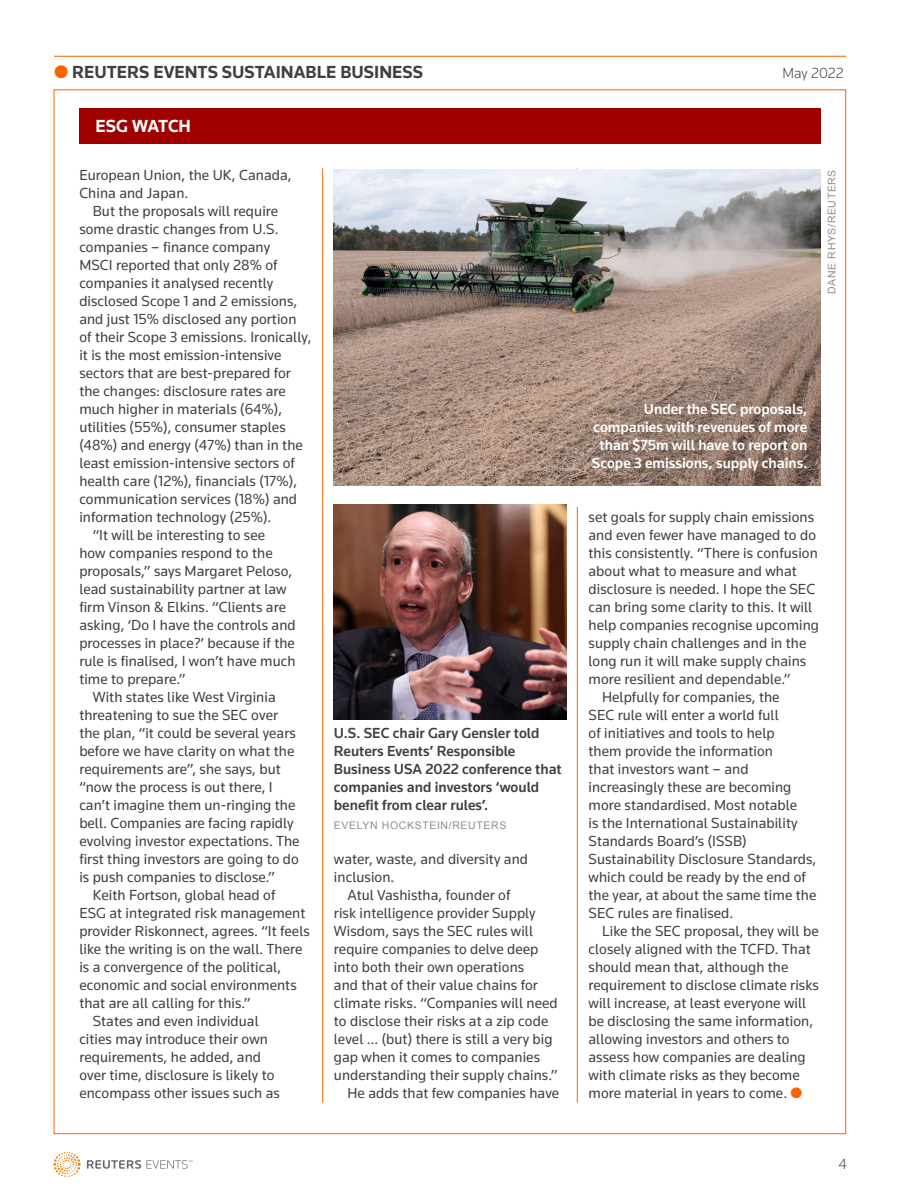
<style>
.page{position:relative;width:900px;height:1200px;background:#fff}
.page>*{position:absolute;margin:0;border:0;box-sizing:border-box;transform-origin:0 0}
.t1{font:700 18px "Knowledge 2017";color:#404040}
.t2{font:700 18px "Knowledge 2017";letter-spacing:-.01em;color:#fff}
.t3{font:15px/18px "Knowledge 2017";letter-spacing:.005em;color:#404040}
.t4{font:500 15px/18px "Knowledge 2017";color:#404040}
.t5{font:500 15px/18px "Knowledge 2017";color:#fff;text-align:right}
.t6{font:300 15px "Knowledge 2017";color:#404040}
.t7{font:10.5px "Arial";letter-spacing:.06em;color:#8d8d8d}
.s1{color:#fa6400}
</style>
<div class="page">
<hr style="left:54px;top:56px;width:792px;height:1px;background:#fa6400">
<svg style="left:87px;top:1160px;width:105px;height:9px"></svg>
<svg style="left:53px;top:1152px;width:28px;height:25px"></svg>
<hr style="left:322px;top:168px;width:1px;height:934px;background:#fa6400">
<hr style="left:577px;top:507px;width:1px;height:595px;background:#fa6400">
<img style="left:334px;top:170px;width:487px;height:316px">
<img style="left:334px;top:504px;width:232px;height:216px">
<div style="left:79px;top:108px;width:742px;height:36px;background:#a00000"></div>
<p class="t1" style="left:54px;top:61px;width:370px"><span class="s1">●</span> REUTERS EVENTS SUSTAINABLE BUSINESS</p>
<p class="t2" style="left:96px;top:115px;width:97px">ESG WATCH</p>
<p class="t3" style="left:79px;top:166px;width:214px">European Union, the UK, Canada,<br>China and Japan.</p>
<p class="t3" style="left:93px;top:202px;width:187px">But the proposals will require</p>
<p class="t3" style="left:79px;top:220px;width:201px">some drastic changes from U.S.</p>
<p class="t3" style="left:79px;top:238px;width:192px">companies – finance company</p>
<p class="t3" style="left:79px;top:256px;width:200px">MSCI reported that only 28% of</p>
<p class="t3" style="left:79px;top:274px;width:195px">companies it analysed recently</p>
<p class="t3" style="left:79px;top:292px;width:219px">disclosed Scope 1 and 2 emissions,</p>
<p class="t3" style="left:79px;top:310px;width:219px">and just 15% disclosed any portion</p>
<p class="t3" style="left:79px;top:328px;width:234px">of their Scope 3 emissions. Ironically,</p>
<p class="t3" style="left:79px;top:346px;width:204px">it is the most emission-intensive</p>
<p class="t3" style="left:79px;top:364px;width:213px">sectors that are best-prepared for</p>
<p class="t3" style="left:79px;top:382px;width:208px">the changes: disclosure rates are</p>
<p class="t3" style="left:79px;top:400px;width:204px">much higher in materials (64%),</p>
<p class="t3" style="left:79px;top:418px;width:208px">utilities (55%), consumer staples</p>
<p class="t3" style="left:79px;top:436px;width:225px">(48%) and energy (47%) than in the</p>
<p class="t3" style="left:79px;top:454px;width:217px">least emission-intensive sectors of</p>
<p class="t3" style="left:79px;top:472px;width:219px">health care (12%), financials (17%),</p>
<p class="t3" style="left:79px;top:490px;width:219px">communication services (18%) and</p>
<p class="t3" style="left:79px;top:508px;width:194px">information technology (25%).</p>
<p class="t3" style="left:93px;top:526px;width:174px">“It will be interesting to see</p>
<p class="t3" style="left:79px;top:544px;width:195px">how companies respond to the</p>
<p class="t3" style="left:79px;top:562px;width:214px">proposals,” says Margaret Peloso,</p>
<p class="t3" style="left:79px;top:580px;width:209px">lead sustainability partner at law</p>
<p class="t3" style="left:79px;top:598px;width:208px">firm Vinson &amp; Elkins. “Clients are</p>
<p class="t3" style="left:79px;top:616px;width:218px">asking, ‘Do I have the controls and</p>
<p class="t3" style="left:79px;top:634px;width:217px">processes in place?’ because if the</p>
<p class="t3" style="left:79px;top:652px;width:218px">rule is finalised, I won’t have much</p>
<p class="t3" style="left:79px;top:670px;width:108px">time to prepare.”</p>
<p class="t3" style="left:93px;top:688px;width:184px">With states like West Virginia</p>
<p class="t3" style="left:79px;top:706px;width:200px">threatening to sue the SEC over</p>
<p class="t3" style="left:79px;top:724px;width:218px">the plan, “it could be several years</p>
<p class="t3" style="left:79px;top:742px;width:217px">before we have clarity on what the</p>
<p class="t3" style="left:79px;top:760px;width:203px">requirements are”, she says, but</p>
<p class="t3" style="left:79px;top:778px;width:195px">“now the process is out there, I</p>
<p class="t3" style="left:79px;top:796px;width:218px">can’t imagine them un-ringing the</p>
<p class="t3" style="left:79px;top:814px;width:216px">bell. Companies are facing rapidly</p>
<p class="t3" style="left:79px;top:832px;width:222px">evolving investor expectations. The</p>
<p class="t3" style="left:79px;top:850px;width:221px">first thing investors are going to do</p>
<p class="t3" style="left:79px;top:868px;width:197px">is push companies to disclose.”</p>
<p class="t3" style="left:93px;top:886px;width:184px">Keith Fortson, global head of</p>
<p class="t3" style="left:79px;top:904px;width:228px">ESG at integrated risk management</p>
<p class="t3" style="left:79px;top:922px;width:232px">provider Riskonnect, agrees. “It feels</p>
<p class="t3" style="left:79px;top:940px;width:225px">like the writing is on the wall. There</p>
<p class="t3" style="left:79px;top:958px;width:203px">is a convergence of the political,</p>
<p class="t3" style="left:79px;top:976px;width:219px">economic and social environments</p>
<p class="t3" style="left:79px;top:994px;width:173px">that are all calling for this.”</p>
<p class="t3" style="left:93px;top:1012px;width:167px">States and even individual</p>
<p class="t3" style="left:79px;top:1030px;width:190px">cities may introduce their own</p>
<p class="t3" style="left:79px;top:1048px;width:183px">requirements, he added, and</p>
<p class="t3" style="left:79px;top:1066px;width:197px">over time, disclosure is likely to</p>
<p class="t3" style="left:79px;top:1084px;width:202px">encompass other issues such as</p>
<p class="t4" style="left:334px;top:724px;width:229px">U.S. SEC chair Gary Gensler told<br>Reuters Events’ Responsible<br>Business USA 2022 conference that companies and investors ‘would benefit from clear rules’.</p>
<p class="t7" style="left:334px;top:819px;width:174px">EVELYN HOCKSTEIN/REUTERS</p>
<p class="t3" style="left:334px;top:850px;width:196px">water, waste, and diversity and inclusion.</p>
<p class="t3" style="left:347px;top:886px;width:165px">Atul Vashistha, founder of</p>
<p class="t3" style="left:334px;top:904px;width:203px">risk intelligence provider Supply</p>
<p class="t3" style="left:334px;top:922px;width:201px">Wisdom, says the SEC rules will</p>
<p class="t3" style="left:334px;top:940px;width:206px">require companies to delve deep</p>
<p class="t3" style="left:334px;top:958px;width:192px">into both their own operations</p>
<p class="t3" style="left:334px;top:976px;width:206px">and that of their value chains for</p>
<p class="t3" style="left:334px;top:994px;width:225px">climate risks. “Companies will need</p>
<p class="t3" style="left:334px;top:1012px;width:216px">to disclose their risks at a zip code</p>
<p class="t3" style="left:334px;top:1030px;width:220px">level … (but) there is still a very big</p>
<p class="t3" style="left:334px;top:1048px;width:208px">gap when it comes to companies</p>
<p class="t3" style="left:334px;top:1066px;width:225px">understanding their supply chains.”</p>
<p class="t3" style="left:347px;top:1084px;width:213px">He adds that few companies have</p>
<p class="t6" style="left:783px;top:64px;width:63px">May 2022</p>
<p class="t7" style="left:825px;top:294px;width:126px;rotate:-90deg">DANE RHYS/REUTERS</p>
<p class="t5" style="left:592px;top:400px;width:217px">Under the SEC proposals, companies with revenues of more than $75m will have to report on<br>Scope 3 emissions, supply chains.</p>
<p class="t3" style="left:589px;top:508px;width:227px">set goals for supply chain emissions</p>
<p class="t3" style="left:589px;top:526px;width:229px">and even fewer have managed to do</p>
<p class="t3" style="left:589px;top:544px;width:231px">this consistently. “There is confusion</p>
<p class="t3" style="left:589px;top:562px;width:210px">about what to measure and what</p>
<p class="t3" style="left:589px;top:580px;width:228px">disclosure is needed. I hope the SEC</p>
<p class="t3" style="left:589px;top:598px;width:225px">can bring some clarity to this. It will</p>
<p class="t3" style="left:589px;top:616px;width:232px">help companies recognise upcoming</p>
<p class="t3" style="left:589px;top:634px;width:219px">supply chain challenges and in the</p>
<p class="t3" style="left:589px;top:652px;width:219px">long run it will make supply chains</p>
<p class="t3" style="left:589px;top:670px;width:203px">more resilient and dependable.”</p>
<p class="t3" style="left:602px;top:688px;width:179px">Helpfully for companies, the</p>
<p class="t3" style="left:589px;top:706px;width:192px">SEC rule will enter a world full</p>
<p class="t3" style="left:589px;top:724px;width:188px">of initiatives and tools to help</p>
<p class="t3" style="left:589px;top:742px;width:186px">them provide the information</p>
<p class="t3" style="left:589px;top:760px;width:162px">that investors want – and</p>
<p class="t3" style="left:589px;top:778px;width:204px">increasingly these are becoming</p>
<p class="t3" style="left:589px;top:796px;width:210px">more standardised. Most notable</p>
<p class="t3" style="left:589px;top:814px;width:211px">is the International Sustainability</p>
<p class="t3" style="left:589px;top:832px;width:160px">Standards Board’s (ISSB)</p>
<p class="t3" style="left:589px;top:850px;width:229px">Sustainability Disclosure Standards,</p>
<p class="t3" style="left:589px;top:868px;width:219px">which could be ready by the end of</p>
<p class="t3" style="left:589px;top:886px;width:229px">the year, at about the same time the</p>
<p class="t3" style="left:589px;top:904px;width:146px">SEC rules are finalised.</p>
<p class="t3" style="left:602px;top:922px;width:218px">Like the SEC proposal, they will be</p>
<p class="t3" style="left:589px;top:940px;width:224px">closely aligned with the TCFD. That</p>
<p class="t3" style="left:589px;top:958px;width:201px">should mean that, although the</p>
<p class="t3" style="left:589px;top:976px;width:232px">requirement to disclose climate risks</p>
<p class="t3" style="left:589px;top:994px;width:219px">will increase, at least everyone will</p>
<p class="t3" style="left:589px;top:1012px;width:226px">be disclosing the same information,</p>
<p class="t3" style="left:589px;top:1030px;width:203px">allowing investors and others to</p>
<p class="t3" style="left:589px;top:1048px;width:219px">assess how companies are dealing</p>
<p class="t3" style="left:589px;top:1066px;width:213px">with climate risks as they become</p>
<p class="t3" style="left:589px;top:1084px;width:215px">more material in years to come. <span class="s1">●</span></p>
<p class="t6" style="left:839px;top:1155px;width:10px">4</p>
</div>
